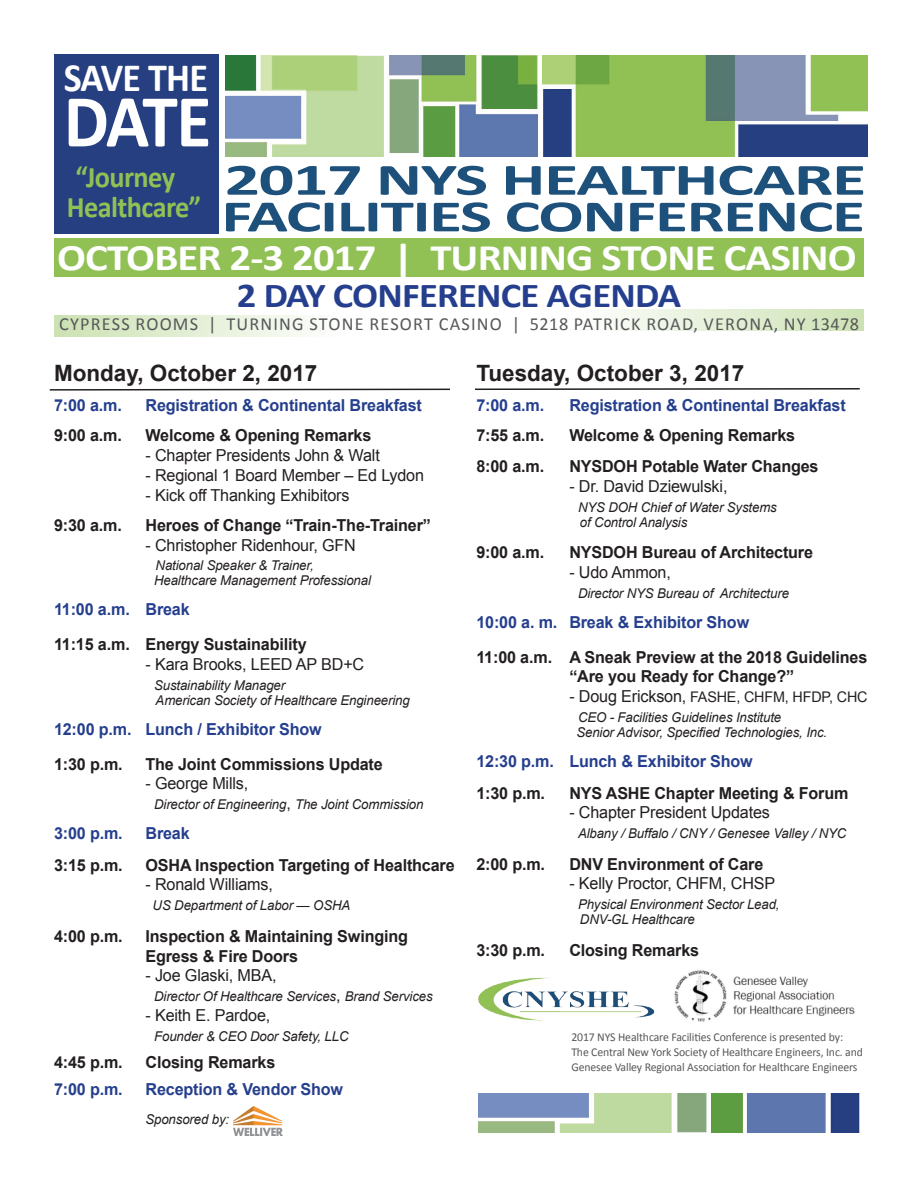
<style>
.page{position:relative;width:918px;height:1188px;background:#fff}
.page>*{position:absolute;margin:0;border:0;box-sizing:border-box;transform-origin:0 0}
.t1{font:700 75.3px "Calibri";color:#fff;scale:.95 1}
.t2{font:700 45px/36.6px "Calibri";letter-spacing:-.02em;color:#1d517b;scale:1.56 1}
.t3{font:700 40.35px "Calibri";letter-spacing:-.02em;color:#fff;scale:.94 1}
.t4{font:700 37.5px "Calibri";letter-spacing:-.02em;color:#fff;scale:1.14 1}
.t5{font:700 35.1px "Calibri";letter-spacing:-.02em;color:#253f8e;scale:1.1 1}
.t6{font:700 30px/30px "Calibri";letter-spacing:-.02em;color:#91c155;scale:.94 1}
.t7{font:700 22.5px "Arial";color:#231f20}
.t8{font:18.45px "Calibri";letter-spacing:.065em;color:#57585a}
.t9{font:700 16.5px/19.8px "Arial";letter-spacing:-.01em;color:#231f20}
.t10{font:16.5px "Arial";letter-spacing:-.01em;color:#231f20}
.t11{font:700 16.5px "Arial";letter-spacing:-.01em;color:#253f8e}
.t12{font:14.7px "Arial";letter-spacing:-.01em;color:#231f20}
.t13{font:italic 13.5px/15px "Arial";letter-spacing:-.01em;color:#231f20}
.t14{font:12px/15px "Calibri";letter-spacing:-.01em;color:#57585a}
.s1{font-style:normal;font-size:16.5px}
.s2{font-size:16.5px}
</style>
<div class="page">
<div style="left:536px;top:309px;width:328px;height:22px;background:linear-gradient(to right,#fff,#cde2b4)"></div>
<div style="left:54px;top:238px;width:810px;height:39px;background:#91c155"></div>
<div style="left:54px;top:54px;width:164px;height:179px;background:#263f81"></div>
<img style="left:226px;top:55px;width:641px;height:101px">
<img style="left:674px;top:970px;width:181px;height:52px">
<img style="left:478px;top:977px;width:177px;height:44px">
<div style="left:54px;top:316px;width:328px;height:21px;background:linear-gradient(to right,#cde2b3,#fff)"></div>
<img style="left:479px;top:1094px;width:381px;height:39px">
<svg style="left:49px;top:388px;width:811px;height:3px"></svg>
<div style="left:450px;top:362px;width:25px;height:59px;background:#fff"></div>
<img style="left:233px;top:1107px;width:50px;height:28px">
<h3 class="t3" style="left:64px;top:52px;width:155px">SAVE THE</h3>
<h1 class="t1" style="left:64px;top:73px;width:157px">DATE</h1>
<h2 class="t2" style="left:221px;top:161px;width:415px">2017 NYS HEALTHCARE<br>FACILITIES CONFERENCE</h2>
<h3 class="t4" style="left:57px;top:234px;width:703px">OCTOBER 2-3 2017 | TURNING STONE CASINO</h3>
<h3 class="t6" style="left:67px;top:162px;width:145px">“Journey<br>Healthcare”</h3>
<h3 class="t5" style="left:237px;top:273px;width:405px">2 DAY CONFERENCE AGENDA</h3>
<p class="t8" style="left:59px;top:312px;width:801px">Cypress Rooms | Turning Stone Resort Casino | 5218 Patrick Road, Verona, NY 13478</p>
<h3 class="t7" style="left:54px;top:359px;width:265px">Monday, October 2, 2017</h3>
<p class="t11" style="left:54px;top:395px;width:69px">7:00 a.m.</p>
<p class="t11" style="left:146px;top:395px;width:278px">Registration &amp; Continental Breakfast</p>
<p class="t9" style="left:54px;top:426px;width:69px">9:00 a.m.</p>
<p class="t9" style="left:146px;top:426px;width:227px">Welcome &amp; Opening Remarks</p>
<p class="t10" style="left:146px;top:445px;width:236px">- Chapter Presidents John &amp; Walt</p>
<p class="t10" style="left:146px;top:464px;width:280px">- Regional 1 Board Member – Ed Lydon</p>
<p class="t10" style="left:146px;top:484px;width:206px">- Kick off Thanking Exhibitors</p>
<p class="t9" style="left:54px;top:516px;width:69px">9:30 a.m.</p>
<p class="t9" style="left:146px;top:516px;width:287px">Heroes of Change “Train-The-Trainer”</p>
<p class="t10" style="left:146px;top:534px;width:212px">- Christopher Ridenhour, GFN</p>
<p class="t13" style="left:154px;top:558px;width:218px">National Speaker &amp; Trainer,<br>Healthcare Management Professional</p>
<p class="t11" style="left:54px;top:599px;width:137px">11:00 a.m. Break</p>
<p class="t9" style="left:54px;top:635px;width:254px">11:15 a.m. Energy Sustainability</p>
<p class="t10" style="left:146px;top:653px;width:220px">- Kara Brooks, LEED AP BD+C</p>
<p class="t13" style="left:154px;top:678px;width:257px">Sustainability Manager<br>American Society of Healthcare Engineering</p>
<p class="t11" style="left:54px;top:718px;width:269px">12:00 p.m. Lunch / Exhibitor Show</p>
<p class="t9" style="left:54px;top:754px;width:70px">1:30 p.m.</p>
<p class="t9" style="left:146px;top:754px;width:239px">The Joint Commissions Update</p>
<p class="t10" style="left:146px;top:773px;width:104px">- George Mills,</p>
<p class="t13" style="left:154px;top:797px;width:271px">Director of Engineering<span class="s1">,</span> The Joint Commission</p>
<p class="t11" style="left:54px;top:822px;width:70px">3:00 p.m.</p>
<p class="t11" style="left:146px;top:822px;width:46px">Break</p>
<p class="t9" style="left:54px;top:855px;width:70px">3:15 p.m.</p>
<p class="t9" style="left:146px;top:855px;width:311px">OSHA Inspection Targeting of Healthcare</p>
<p class="t10" style="left:146px;top:874px;width:129px">- Ronald Williams,</p>
<p class="t13" style="left:153px;top:898px;width:199px">US Department of Labor — OSHA</p>
<p class="t9" style="left:54px;top:927px;width:70px">4:00 p.m.</p>
<p class="t9" style="left:146px;top:927px;width:264px">Inspection &amp; Maintaining Swinging<br>Egress &amp; Fire Doors</p>
<p class="t10" style="left:146px;top:965px;width:133px">- Joe Glaski, MBA,</p>
<p class="t13" style="left:154px;top:989px;width:280px">Director Of Healthcare Services<span class="s1">,</span> Brand Services</p>
<p class="t10" style="left:145px;top:1004px;width:126px">- Keith E. Pardoe,</p>
<p class="t13" style="left:154px;top:1029px;width:196px">Founder &amp; CEO Door Safety, LLC</p>
<p class="t9" style="left:54px;top:1053px;width:70px">4:45 p.m.</p>
<p class="t9" style="left:146px;top:1053px;width:131px">Closing Remarks</p>
<p class="t11" style="left:54px;top:1078px;width:70px">7:00 p.m.</p>
<p class="t11" style="left:146px;top:1078px;width:199px">Reception &amp; Vendor Show</p>
<p class="t13" style="left:146px;top:1112px;width:85px">Sponsored by:</p>
<h3 class="t7" style="left:476px;top:358px;width:270px">Tuesday, October 3, 2017</h3>
<p class="t11" style="left:476px;top:394px;width:69px">7:00 a.m.</p>
<p class="t11" style="left:569px;top:394px;width:278px">Registration &amp; Continental Breakfast</p>
<p class="t9" style="left:476px;top:426px;width:69px">7:55 a.m.</p>
<p class="t9" style="left:569px;top:426px;width:227px">Welcome &amp; Opening Remarks</p>
<p class="t9" style="left:476px;top:457px;width:69px">8:00 a.m.</p>
<p class="t9" style="left:569px;top:457px;width:251px">NYSDOH Potable Water Changes</p>
<p class="t10" style="left:569px;top:475px;width:160px">- Dr. David Dziewulski,</p>
<p class="t13" style="left:578px;top:500px;width:200px">NYS DOH Chief of Water Systems of Control Analysis</p>
<p class="t9" style="left:476px;top:543px;width:69px">9:00 a.m.</p>
<p class="t9" style="left:569px;top:543px;width:245px">NYSDOH Bureau of Architecture</p>
<p class="t10" style="left:569px;top:561px;width:103px">- Udo Ammon,</p>
<p class="t13" style="left:578px;top:586px;width:213px">Director NYS Bureau of Architecture</p>
<p class="t11" style="left:476px;top:611px;width:274px">10:00 a. m. Break &amp; Exhibitor Show</p>
<p class="t9" style="left:569px;top:648px;width:300px;text-indent:-93px">11:00 a.m. A Sneak Preview at the 2018 Guidelines “Are you Ready for Change?”</p>
<p class="t12" style="left:569px;top:687px;width:300px"><span class="s2">- Doug Erickson,</span> FASHE, CHFM, HFDP, CHC</p>
<p class="t13" style="left:576px;top:710px;width:252px">CEO - Facilities Guidelines Institute<br>Senior Advisor, Specified Technologies, Inc.</p>
<p class="t11" style="left:476px;top:750px;width:278px">12:30 p.m. Lunch &amp; Exhibitor Show</p>
<p class="t9" style="left:476px;top:783px;width:70px">1:30 p.m.</p>
<p class="t9" style="left:569px;top:783px;width:281px">NYS ASHE Chapter Meeting &amp; Forum</p>
<p class="t10" style="left:569px;top:802px;width:202px">- Chapter President Updates</p>
<p class="t13" style="left:578px;top:826px;width:270px">Albany / Buffalo / CNY / Genesee Valley / NYC</p>
<p class="t9" style="left:476px;top:855px;width:70px">2:00 p.m.</p>
<p class="t9" style="left:569px;top:855px;width:196px">DNV Environment of Care</p>
<p class="t10" style="left:569px;top:873px;width:208px">- Kelly Proctor, CHFM, CHSP</p>
<p class="t13" style="left:578px;top:897px;width:203px">Physical Environment Sector Lead,<br>DNV-GL Healthcare</p>
<p class="t9" style="left:476px;top:941px;width:70px">3:30 p.m.</p>
<p class="t9" style="left:569px;top:941px;width:131px">Closing Remarks</p>
<p class="t14" style="left:571px;top:1030px;width:293px">2017 NYS Healthcare Facilities Conference is presented by:<br>The Central New York Society of Healthcare Engineers, Inc. and<br>Genesee Valley Regional Association for Healthcare Engineers</p>
</div>
